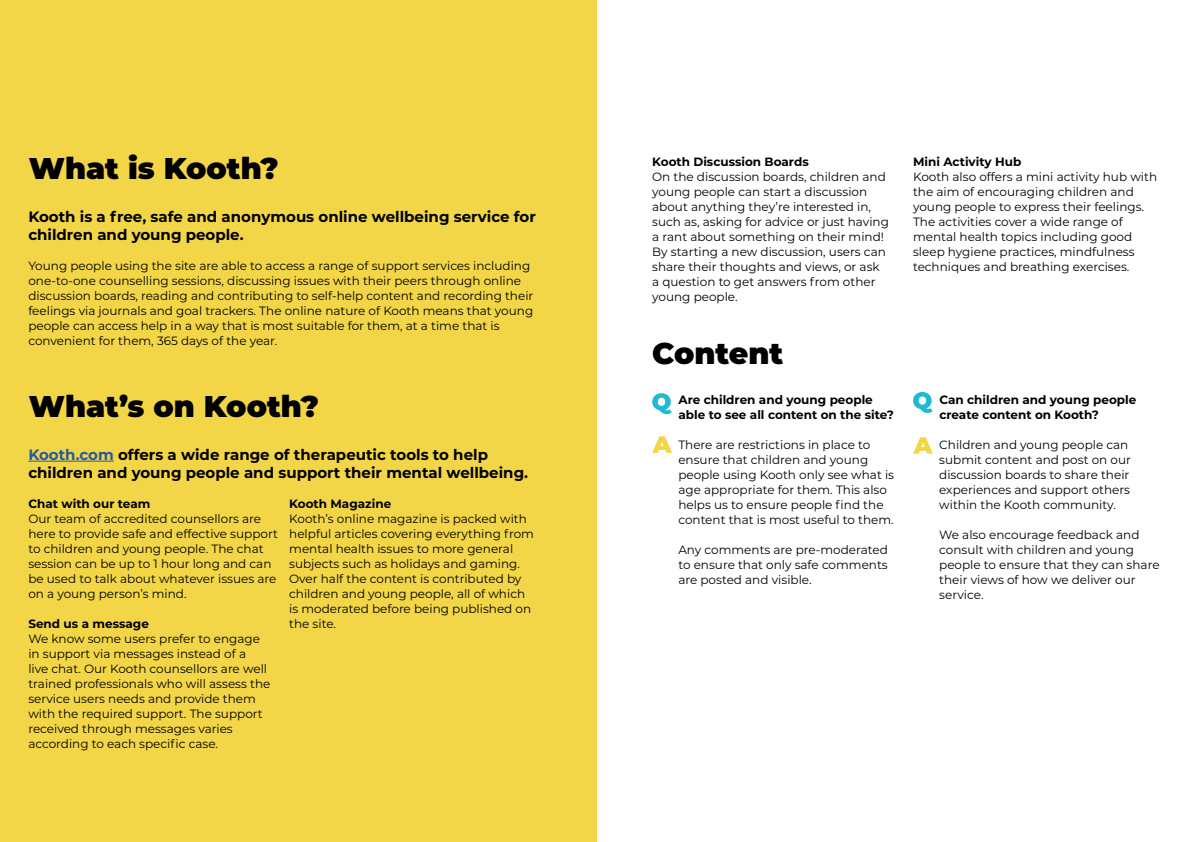
<style>
.page{position:relative;width:1191px;height:842px;background:#fff}
.page>*{position:absolute;margin:0;border:0;box-sizing:border-box;transform-origin:0 0}
.t1{font:900 30px "Montserrat";color:#000}
.t2{font:700 15px/18px "Montserrat";color:#000}
.t3{font:12px/15px "Montserrat";color:#000}
.t4{font:700 12px/15px "Montserrat";color:#000}
.s1{color:#275b9b}
</style>
<div class="page">
<div style="left:0;top:0;width:596px;height:842px;background:#f2d647"></div>
<hr style="left:28px;top:461px;width:86px;height:1px;background:#275b9b">
<svg style="left:652px;top:393px;width:19px;height:21px"></svg>
<svg style="left:652px;top:436px;width:20px;height:17px"></svg>
<svg style="left:913px;top:392px;width:19px;height:21px"></svg>
<svg style="left:913px;top:437px;width:20px;height:17px"></svg>
<h1 class="t1" style="left:29px;top:146px;width:251px">What is Kooth?</h1>
<p class="t2" style="left:28px;top:207px;width:509px">Kooth is a free, safe and anonymous online wellbeing service for children and young people.</p>
<p class="t3" style="left:28px;top:258px;width:506px">Young people using the site are able to access a range of support services including one-to-one counselling sessions, discussing issues with their peers through online discussion boards, reading and contributing to self-help content and recording their feelings via journals and goal trackers. The online nature of Kooth means that young people can access help in a way that is most suitable for them, at a time that is convenient for them, 365 days of the year.</p>
<h1 class="t1" style="left:29px;top:384px;width:291px">What’s on Kooth?</h1>
<p class="t2" style="left:28px;top:444px;width:501px"><span class="s1">Kooth.com</span> offers a wide range of therapeutic tools to help children and young people and support their mental wellbeing.</p>
<p class="t4" style="left:28px;top:495px;width:123px">Chat with our team</p>
<p class="t3" style="left:28px;top:510px;width:251px">Our team of accredited counsellors are here to provide safe and effective support to children and young people. The chat session can be up to 1 hour long and can be used to talk about whatever issues are on a young person’s mind.</p>
<p class="t4" style="left:28px;top:615px;width:122px">Send us a message</p>
<p class="t3" style="left:28px;top:630px;width:243px">We know some users prefer to engage in support via messages instead of a<br>live chat. Our Kooth counsellors are well trained professionals who will assess the service users needs and provide them with the required support. The support received through messages varies according to each specific case.</p>
<p class="t4" style="left:289px;top:495px;width:104px">Kooth Magazine</p>
<p class="t3" style="left:289px;top:510px;width:246px">Kooth’s online magazine is packed with helpful articles covering everything from mental health issues to more general subjects such as holidays and gaming.<br>Over half the content is contributed by children and young people, all of which is moderated before being published on the site.</p>
<p class="t4" style="left:652px;top:154px;width:158px">Kooth Discussion Boards</p>
<p class="t3" style="left:652px;top:169px;width:238px">On the discussion boards, children and young people can start a discussion about anything they’re interested in, such as, asking for advice or just having a rant about something on their mind!<br>By starting a new discussion, users can share their thoughts and views, or ask a question to get answers from other young people.</p>
<h1 class="t1" style="left:652px;top:330px;width:133px">Content</h1>
<p class="t4" style="left:678px;top:391px;width:217px">Are children and young people able to see all content on the site?</p>
<p class="t3" style="left:678px;top:436px;width:217px">There are restrictions in place to ensure that children and young people using Kooth only see what is age appropriate for them. This also helps us to ensure people find the content that is most useful to them.</p>
<p class="t3" style="left:678px;top:541px;width:211px;text-align:justify">Any comments are pre-moderated to ensure that only safe comments are posted and visible.</p>
<p class="t4" style="left:913px;top:154px;width:110px">Mini Activity Hub</p>
<p class="t3" style="left:913px;top:169px;width:245px">Kooth also offers a mini activity hub with the aim of encouraging children and young people to express their feelings.<br>The activities cover a wide range of mental health topics including good sleep hygiene practices, mindfulness techniques and breathing exercises.</p>
<p class="t4" style="left:939px;top:392px;width:198px">Can children and young people create content on Kooth?</p>
<p class="t3" style="left:939px;top:437px;width:193px">Children and young people can submit content and post on our discussion boards to share their experiences and support others within the Kooth community.</p>
<p class="t3" style="left:939px;top:527px;width:222px">We also encourage feedback and consult with children and young people to ensure that they can share their views of how we deliver our service.</p>
</div>
